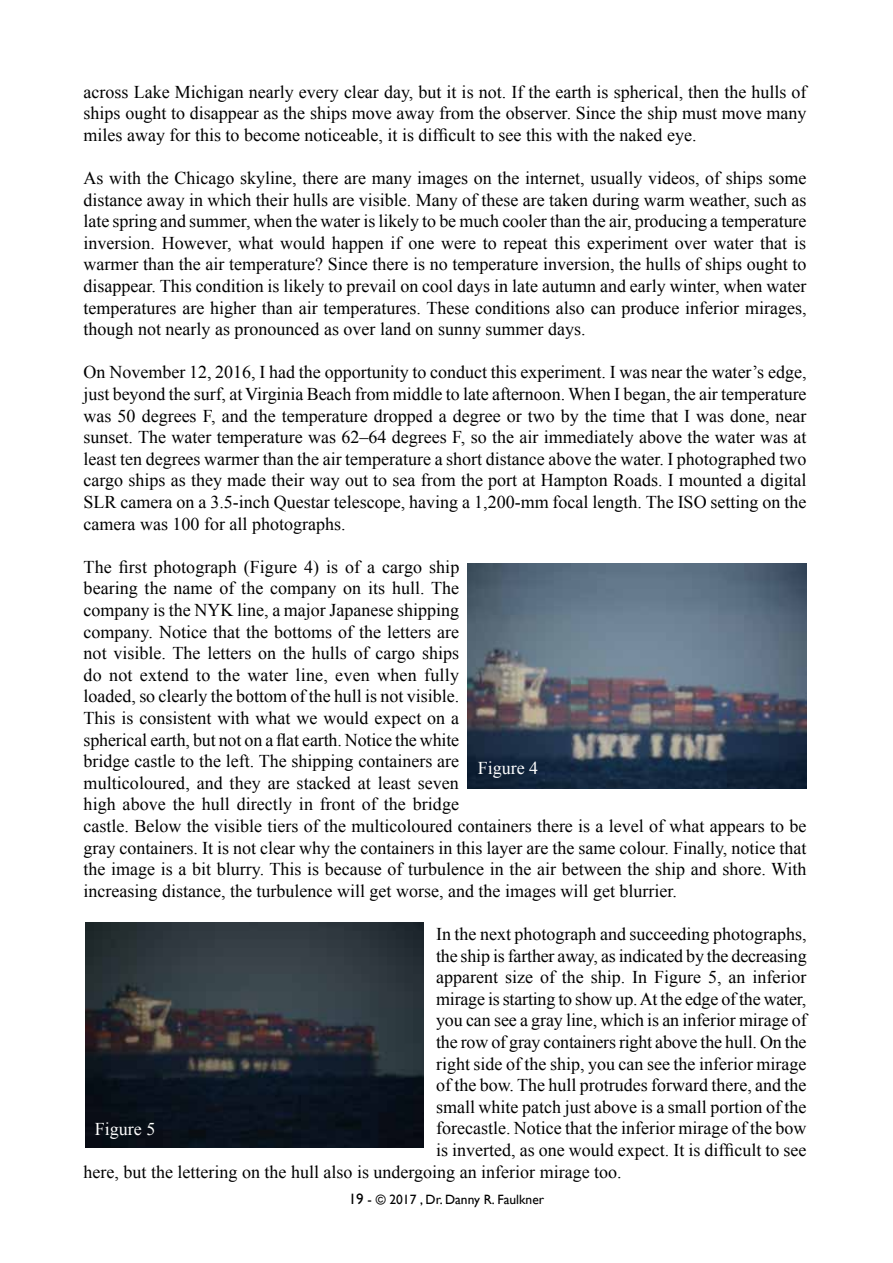
<style>
.page{position:relative;width:893px;height:1263px;background:#fff}
.page>*{position:absolute;margin:0;border:0;box-sizing:border-box;transform-origin:0 0}
.t1{font:18px/21.6px "Times New Roman";color:#000;text-align:justify}
.t2{font:18px "Times New Roman";color:#fff}
.t3{font:13.5px "Gill Sans";color:#000}
.s1{font-size:15px}
</style>
<div class="page">
<img style="left:468px;top:563px;width:338px;height:225px">
<img style="left:85px;top:923px;width:338px;height:225px">
<p class="t1" style="left:84px;top:80px;width:724px">across Lake Michigan nearly every clear day, but it is not. If the earth is spherical, then the hulls of ships ought to disappear as the ships move away from the observer. Since the ship must move many miles away for this to become noticeable, it is difficult to see this with the naked eye.</p>
<p class="t1" style="left:84px;top:167px;width:724px">As with the Chicago skyline, there are many images on the internet, usually videos, of ships some distance away in which their hulls are visible. Many of these are taken during warm weather, such as late spring and summer, when the water is likely to be much cooler than the air, producing a temperature inversion. However, what would happen if one were to repeat this experiment over water that is warmer than the air temperature? Since there is no temperature inversion, the hulls of ships ought to disappear. This condition is likely to prevail on cool days in late autumn and early winter, when water temperatures are higher than air temperatures. These conditions also can produce inferior mirages, though not nearly as pronounced as over land on sunny summer days.</p>
<p class="t1" style="left:84px;top:361px;width:724px">On November 12, 2016, I had the opportunity to conduct this experiment. I was near the water’s edge, just beyond the surf, at Virginia Beach from middle to late afternoon. When I began, the air temperature was 50 degrees F, and the temperature dropped a degree or two by the time that I was done, near sunset. The water temperature was 62–64 degrees F, so the air immediately above the water was at least ten degrees warmer than the air temperature a short distance above the water. I photographed two cargo ships as they made their way out to sea from the port at Hampton Roads. I mounted a digital SLR camera on a 3.5-inch Questar telescope, having a 1,200-mm focal length. The ISO setting on the camera was 100 for all photographs.</p>
<p class="t1" style="left:84px;top:556px;width:724px;text-align:left">The first photograph (Figure 4) is of a cargo ship<br>bearing the name of the company on its hull. The<br>company is the NYK line, a major Japanese shipping<br>company. Notice that the bottoms of the letters are<br>not visible. The letters on the hulls of cargo ships<br>do not extend to the water line, even when fully<br>loaded, so clearly the bottom of the hull is not visible.<br>This is consistent with what we would expect on a<br>spherical earth, but not on a flat earth. Notice the white<br>bridge castle to the left. The shipping containers are<br>multicoloured, and they are stacked at least seven<br>high above the hull directly in front of the bridge<br>castle. Below the visible tiers of the multicoloured containers there is a level of what appears to be gray containers. It is not clear why the containers in this layer are the same colour. Finally, notice that the image is a bit blurry. This is because of turbulence in the air between the ship and shore. With increasing distance, the turbulence will get worse, and the images will get blurrier.</p>
<p class="t1" style="left:436px;top:923px;width:372px">In the next photograph and succeeding photographs,</p>
<p class="t1" style="left:436px;top:944px;width:372px">the ship is farther away, as indicated by the decreasing</p>
<p class="t1" style="left:436px;top:966px;width:372px">apparent size of the ship. In Figure 5, an inferior</p>
<p class="t1" style="left:436px;top:988px;width:372px">mirage is starting to show up. At the edge of the water,</p>
<p class="t1" style="left:436px;top:1009px;width:372px">you can see a gray line, which is an inferior mirage of</p>
<p class="t1" style="left:436px;top:1031px;width:372px">the row of gray containers right above the hull. On the</p>
<p class="t1" style="left:436px;top:1052px;width:372px">right side of the ship, you can see the inferior mirage</p>
<p class="t1" style="left:436px;top:1074px;width:372px">of the bow. The hull protrudes forward there, and the</p>
<p class="t1" style="left:436px;top:1096px;width:372px">small white patch just above is a small portion of the</p>
<p class="t1" style="left:436px;top:1117px;width:372px">forecastle. Notice that the inferior mirage of the bow</p>
<p class="t1" style="left:436px;top:1139px;width:372px">is inverted, as one would expect. It is difficult to see</p>
<p class="t1" style="left:84px;top:1160px;width:540px">here, but the lettering on the hull also is undergoing an inferior mirage too.</p>
<p class="t2" style="left:478px;top:755px;width:62px">Figure 4</p>
<p class="t2" style="left:95px;top:1117px;width:62px">Figure 5</p>
<p class="t3" style="left:349px;top:1192px;width:197px"><span class="s1">19</span> - © 2017 , Dr. Danny R. Faulkner</p>
</div>
